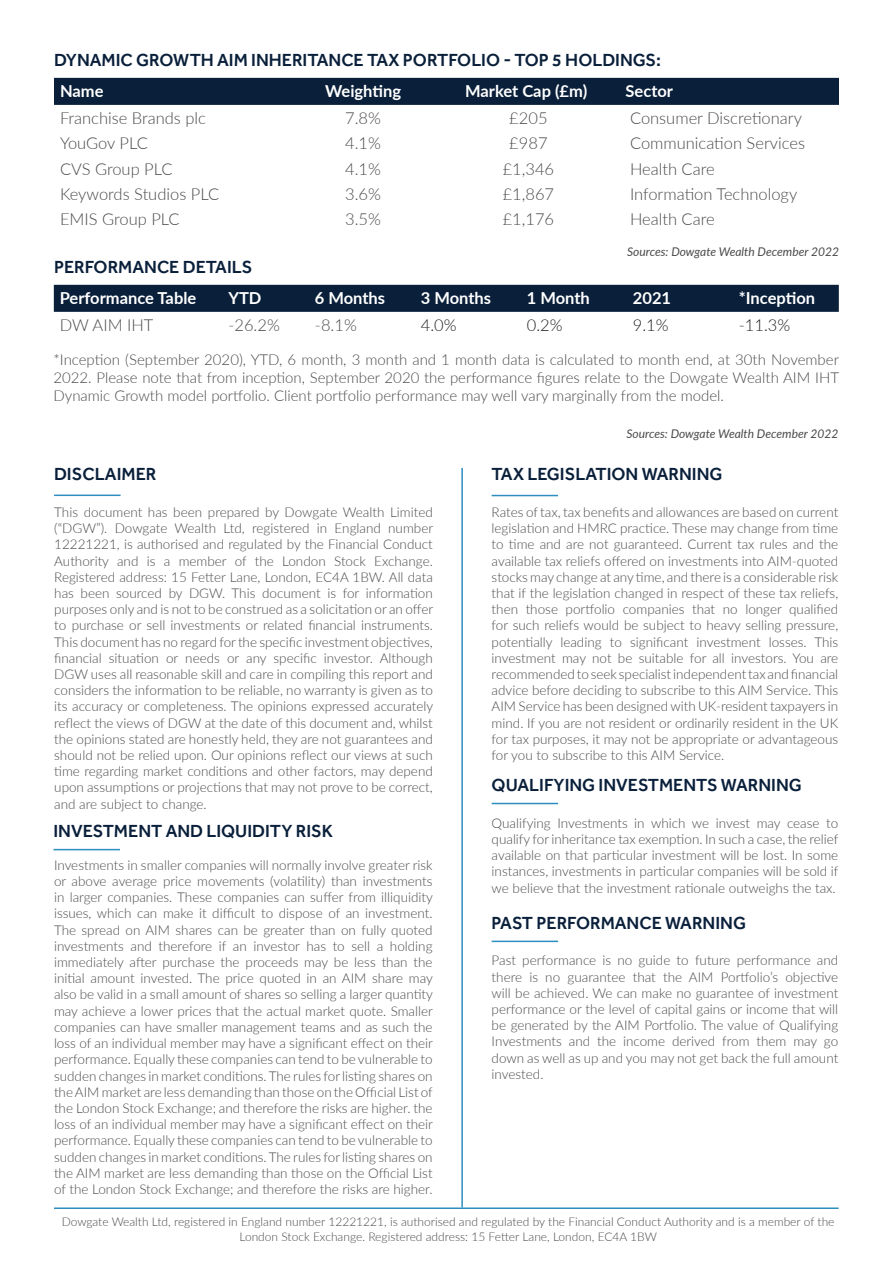
<style>
.page{position:relative;width:893px;height:1263px;background:#fff}
.page>*{position:absolute;margin:0;border:0;box-sizing:border-box;transform-origin:0 0}
.t1{font:500 18px "Effra";color:#091f3a}
.t2{font:300 16.5px "Lato";color:#4a4a4a}
.t3{font:700 16.5px "Lato";color:#fff}
.t4{font:300 16.5px "Lato";color:#231f20}
.t5{font:300 15px/18px "Lato";color:#4a4a4a;text-align:justify}
.t6{font:300 13.5px/16.2px "Lato";color:#4a4a4a;text-align:justify}
.t7{font:300 12px/14.4px "Lato";color:#4a4a4a;text-align:center}
.t8{font:italic 12px "Lato";color:#4a4a4a}
</style>
<div class="page">
<hr style="left:54px;top:1207px;width:785px;height:2px;background:#2f8ec0">
<div style="left:54px;top:78px;width:785px;height:27px;background:#091f3a"></div>
<div style="left:54px;top:285px;width:785px;height:27px;background:#091f3a"></div>
<hr style="left:461px;top:468px;width:2px;height:739px;background:#2f8ec0">
<hr style="left:54px;top:494px;width:67px;height:2px;background:#2f8ec0">
<hr style="left:53px;top:849px;width:67px;height:1px;background:#2f8ec0">
<hr style="left:492px;top:495px;width:66px;height:1px;background:#2f8ec0">
<hr style="left:492px;top:803px;width:66px;height:1px;background:#2f8ec0">
<hr style="left:492px;top:940px;width:66px;height:2px;background:#2f8ec0">
<p class="t1" style="left:54px;top:49px;width:609px">DYNAMIC GROWTH AIM INHERITANCE TAX PORTFOLIO - TOP 5 HOLDINGS:</p>
<p class="t3" style="left:60px;top:79px;width:45px">Name</p>
<p class="t3" style="left:325px;top:79px;width:77px">Weighting</p>
<p class="t3" style="left:465px;top:79px;width:123px">Market Cap (£m)</p>
<p class="t3" style="left:625px;top:79px;width:49px">Sector</p>
<p class="t2" style="left:60px;top:107px;width:147px">Franchise Brands plc</p>
<p class="t2" style="left:345px;top:107px;width:37px">7.8%</p>
<p class="t2" style="left:509px;top:107px;width:40px">£205</p>
<p class="t2" style="left:630px;top:107px;width:173px">Consumer Discretionary</p>
<p class="t2" style="left:60px;top:132px;width:89px">YouGov PLC</p>
<p class="t2" style="left:345px;top:132px;width:37px">4.1%</p>
<p class="t2" style="left:509px;top:132px;width:40px">£987</p>
<p class="t2" style="left:630px;top:132px;width:176px">Communication Services</p>
<p class="t2" style="left:60px;top:157px;width:114px">CVS Group PLC</p>
<p class="t2" style="left:345px;top:157px;width:37px">4.1%</p>
<p class="t2" style="left:503px;top:157px;width:53px">£1,346</p>
<p class="t2" style="left:630px;top:157px;width:86px">Health Care</p>
<p class="t2" style="left:60px;top:183px;width:161px">Keywords Studios PLC</p>
<p class="t2" style="left:345px;top:183px;width:37px">3.6%</p>
<p class="t2" style="left:503px;top:183px;width:53px">£1,867</p>
<p class="t2" style="left:630px;top:183px;width:169px">Information Technology</p>
<p class="t2" style="left:60px;top:208px;width:121px">EMIS Group PLC</p>
<p class="t2" style="left:345px;top:208px;width:37px">3.5%</p>
<p class="t2" style="left:503px;top:208px;width:53px">£1,176</p>
<p class="t2" style="left:630px;top:208px;width:86px">Health Care</p>
<p class="t8" style="left:627px;top:243px;width:213px">Sources: Dowgate Wealth December 2022</p>
<p class="t1" style="left:54px;top:256px;width:200px">PERFORMANCE DETAILS</p>
<p class="t3" style="left:60px;top:286px;width:138px">Performance Table</p>
<p class="t3" style="left:228px;top:286px;width:35px">YTD</p>
<p class="t3" style="left:315px;top:286px;width:72px">6 Months</p>
<p class="t3" style="left:421px;top:286px;width:72px">3 Months</p>
<p class="t3" style="left:527px;top:286px;width:65px">1 Month</p>
<p class="t3" style="left:633px;top:286px;width:40px">2021</p>
<p class="t3" style="left:739px;top:286px;width:78px">*Inception</p>
<p class="t2" style="left:60px;top:314px;width:95px">DW AIM IHT</p>
<p class="t2" style="left:228px;top:314px;width:53px">-26.2%</p>
<p class="t2" style="left:315px;top:314px;width:43px">-8.1%</p>
<p class="t4" style="left:421px;top:314px;width:37px">4.0%</p>
<p class="t4" style="left:527px;top:314px;width:37px">0.2%</p>
<p class="t4" style="left:633px;top:314px;width:37px">9.1%</p>
<p class="t4" style="left:739px;top:314px;width:53px">-11.3%</p>
<p class="t5" style="left:53px;top:350px;width:787px">*Inception (September 2020), YTD, 6 month, 3 month and 1 month data is calculated to month end, at 30th November 2022. Please note that from inception, September 2020 the performance figures relate to the Dowgate Wealth AIM IHT Dynamic Growth model portfolio. Client portfolio performance may well vary marginally from the model.</p>
<p class="t1" style="left:54px;top:463px;width:104px">DISCLAIMER</p>
<p class="t6" style="left:54px;top:504px;width:380px">This document has been prepared by Dowgate Wealth Limited (“DGW”). Dowgate Wealth Ltd, registered in England number 12221221, is authorised and regulated by the Financial Conduct Authority and is a member of the London Stock Exchange.<br>Registered address: 15 Fetter Lane, London, EC4A 1BW. All data has been sourced by DGW. This document is for information purposes only and is not to be construed as a solicitation or an offer to purchase or sell investments or related financial instruments.<br>This document has no regard for the specific investment objectives, financial situation or needs or any specific investor. Although DGW uses all reasonable skill and care in compiling this report and considers the information to be reliable, no warranty is given as to its accuracy or completeness. The opinions expressed accurately reflect the views of DGW at the date of this document and, whilst the opinions stated are honestly held, they are not guarantees and should not be relied upon. Our opinions reflect our views at such time regarding market conditions and other factors, may depend upon assumptions or projections that may not prove to be correct, and are subject to change.</p>
<p class="t1" style="left:53px;top:820px;width:281px">INVESTMENT AND LIQUIDITY RISK</p>
<p class="t6" style="left:54px;top:856px;width:380px">Investments in smaller companies will normally involve greater risk or above average price movements (volatility) than investments in larger companies. These companies can suffer from illiquidity issues, which can make it difficult to dispose of an investment.<br>The spread on AIM shares can be greater than on fully quoted investments and therefore if an investor has to sell a holding immediately after purchase the proceeds may be less than the initial amount invested. The price quoted in an AIM share may also be valid in a small amount of shares so selling a larger quantity may achieve a lower prices that the actual market quote. Smaller companies can have smaller management teams and as such the loss of an individual member may have a significant effect on their performance. Equally these companies can tend to be vulnerable to sudden changes in market conditions. The rules for listing shares on the AIM market are less demanding than those on the Official List of the London Stock Exchange; and therefore the risks are higher. the loss of an individual member may have a significant effect on their performance. Equally these companies can tend to be vulnerable to sudden changes in market conditions. The rules for listing shares on the AIM market are less demanding than those on the Official List of the London Stock Exchange; and therefore the risks are higher.</p>
<p class="t8" style="left:626px;top:426px;width:213px">Sources: Dowgate Wealth December 2022</p>
<p class="t1" style="left:492px;top:463px;width:232px">TAX LEGISLATION WARNING</p>
<p class="t6" style="left:492px;top:504px;width:348px">Rates of tax, tax benefits and allowances are based on current legislation and HMRC practice. These may change from time to time and are not guaranteed. Current tax rules and the available tax reliefs offered on investments into AIM-quoted stocks may change at any time, and there is a considerable risk that if the legislation changed in respect of these tax reliefs, then those portfolio companies that no longer qualified for such reliefs would be subject to heavy selling pressure, potentially leading to significant investment losses. This investment may not be suitable for all investors. You are recommended to seek specialist independent tax and financial advice before deciding to subscribe to this AIM Service. This AIM Service has been designed with UK-resident taxpayers in mind. If you are not resident or ordinarily resident in the UK for tax purposes, it may not be appropriate or advantageous for you to subscribe to this AIM Service.</p>
<p class="t1" style="left:492px;top:774px;width:312px">QUALIFYING INVESTMENTS WARNING</p>
<p class="t6" style="left:492px;top:814px;width:348px">Qualifying Investments in which we invest may cease to qualify for inheritance tax exemption. In such a case, the relief available on that particular investment will be lost. In some instances, investments in particular companies will be sold if we believe that the investment rationale outweighs the tax.</p>
<p class="t1" style="left:492px;top:912px;width:256px">PAST PERFORMANCE WARNING</p>
<p class="t6" style="left:492px;top:952px;width:348px">Past performance is no guide to future performance and there is no guarantee that the AIM Portfolio’s objective will be achieved. We can make no guarantee of investment performance or the level of capital gains or income that will be generated by the AIM Portfolio. The value of Qualifying Investments and the income derived from them may go down as well as up and you may not get back the full amount invested.</p>
<p class="t7" style="left:62px;top:1214px;width:774px">Dowgate Wealth Ltd, registered in England number 12221221, is authorised and regulated by the Financial Conduct Authority and is a member of the<br>London Stock Exchange. Registered address: 15 Fetter Lane, London, EC4A 1BW</p>
</div>
